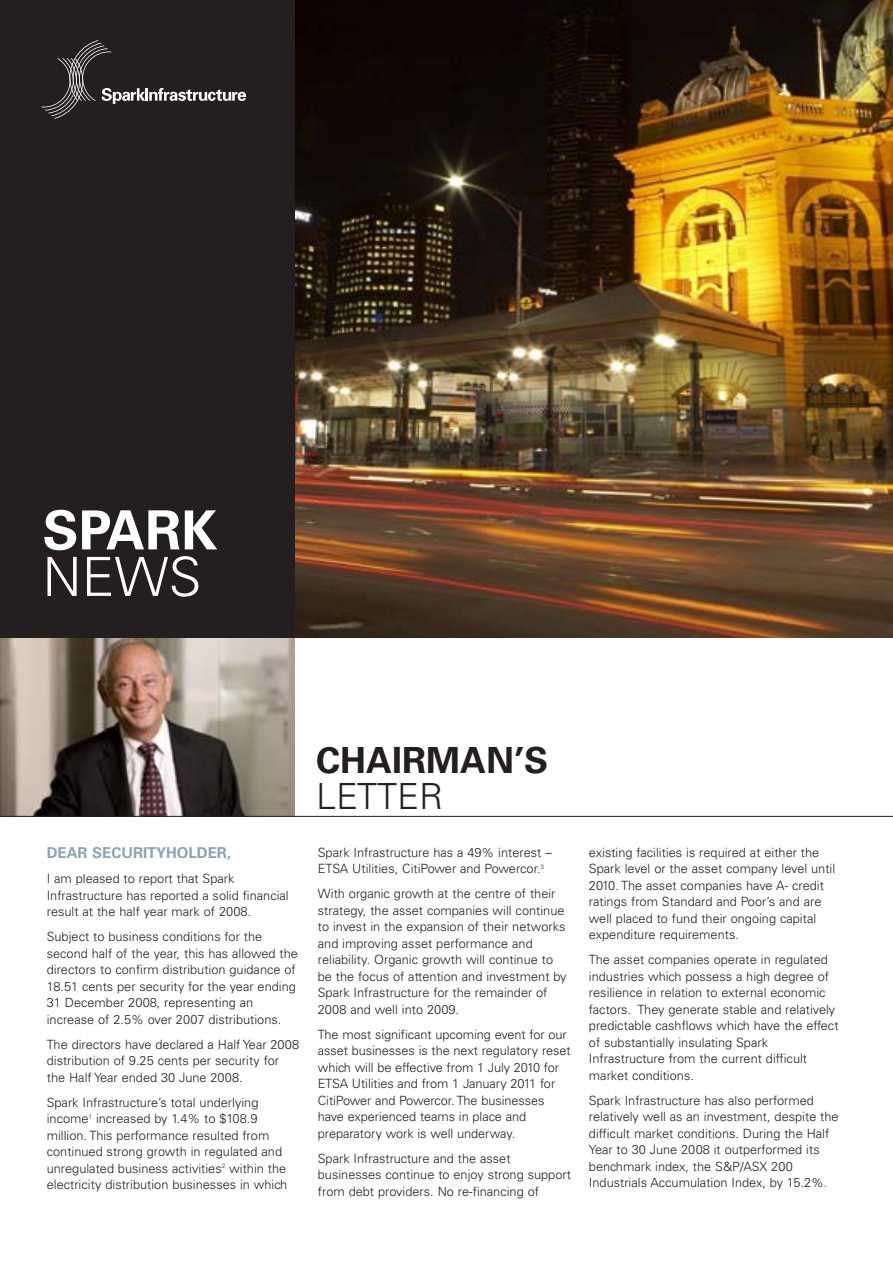
<style>
.page{position:relative;width:893px;height:1263px;background:#fff}
.page>*{position:absolute;margin:0;border:0;box-sizing:border-box;transform-origin:0 0}
.t1{font:700 54px "Univers";color:#fff}
.t2{font:300 54px "Univers";color:#fff}
.t3{font:700 36px "Univers";color:#231f20}
.t4{font:300 36px "Univers";color:#231f20}
.t5{font:700 15px "Univers";color:#8ba3b7}
.t6{font:300 12.75px/16.5px "Univers";color:#231f20}
</style>
<div class="page">
<img style="left:295px;top:0;width:598px;height:638px">
<img style="left:0;top:638px;width:295px;height:178px">
<div style="left:0;top:0;width:295px;height:638px;background:#231f20"></div>
<svg style="left:41px;top:40px;width:205px;height:79px"></svg>
<hr style="left:0;top:816px;width:893px;height:1px;background:#231f20">
<h1 class="t1" style="left:43px;top:510px;width:176px">SPARK</h1>
<h1 class="t2" style="left:43px;top:557px;width:160px">NEWS</h1>
<p class="t5" style="left:47px;top:848px;width:186px">DEAR SECURITYHOLDER,</p>
<p class="t6" style="left:47px;top:872px;width:243px">I am pleased to report that Spark<br>Infrastructure has reported a solid financial result at the half year mark of 2008.</p>
<p class="t6" style="left:47px;top:930px;width:253px">Subject to business conditions for the second half of the year, this has allowed the directors to confirm distribution guidance of 18.51 cents per security for the year ending 31 December 2008, representing an increase of 2.5% over 2007 distributions.</p>
<p class="t6" style="left:47px;top:1037px;width:254px">The directors have declared a Half Year 2008 distribution of 9.25 cents per security for the Half Year ended 30 June 2008.</p>
<p class="t6" style="left:47px;top:1095px;width:242px">Spark Infrastructure’s total underlying income<sup>1</sup> increased by 1.4% to $108.9 million. This performance resulted from continued strong growth in regulated and unregulated business activities<sup>2</sup> within the electricity distribution businesses in which</p>
<h2 class="t3" style="left:316px;top:747px;width:233px">CHAIRMAN’S</h2>
<h2 class="t4" style="left:316px;top:783px;width:129px">LETTER</h2>
<p class="t6" style="left:318px;top:845px;width:235px">Spark Infrastructure has a 49% interest –<br>ETSA Utilities, CitiPower and Powercor.<sup>3</sup></p>
<p class="t6" style="left:318px;top:887px;width:250px">With organic growth at the centre of their strategy, the asset companies will continue to invest in the expansion of their networks and improving asset performance and reliability. Organic growth will continue to be the focus of attention and investment by Spark Infrastructure for the remainder of 2008 and well into 2009.</p>
<p class="t6" style="left:318px;top:1027px;width:254px">The most significant upcoming event for our asset businesses is the next regulatory reset which will be effective from 1 July 2010 for ETSA Utilities and from 1 January 2011 for CitiPower and Powercor. The businesses have experienced teams in place and preparatory work is well underway.</p>
<p class="t6" style="left:318px;top:1151px;width:255px">Spark Infrastructure and the asset businesses continue to enjoy strong support from debt providers. No re-financing of</p>
<p class="t6" style="left:589px;top:845px;width:248px">existing facilities is required at either the Spark level or the asset company level until 2010. The asset companies have A- credit ratings from Standard and Poor’s and are well placed to fund their ongoing capital expenditure requirements.</p>
<p class="t6" style="left:589px;top:953px;width:251px">The asset companies operate in regulated industries which possess a high degree of resilience in relation to external economic factors. They generate stable and relatively predictable cashflows which have the effect of substantially insulating Spark Infrastructure from the current difficult market conditions.</p>
<p class="t6" style="left:589px;top:1093px;width:251px">Spark Infrastructure has also performed relatively well as an investment, despite the difficult market conditions. During the Half Year to 30 June 2008 it outperformed its benchmark index, the S&amp;P/ASX 200<br>Industrials Accumulation Index, by 15.2%.</p>
</div>
